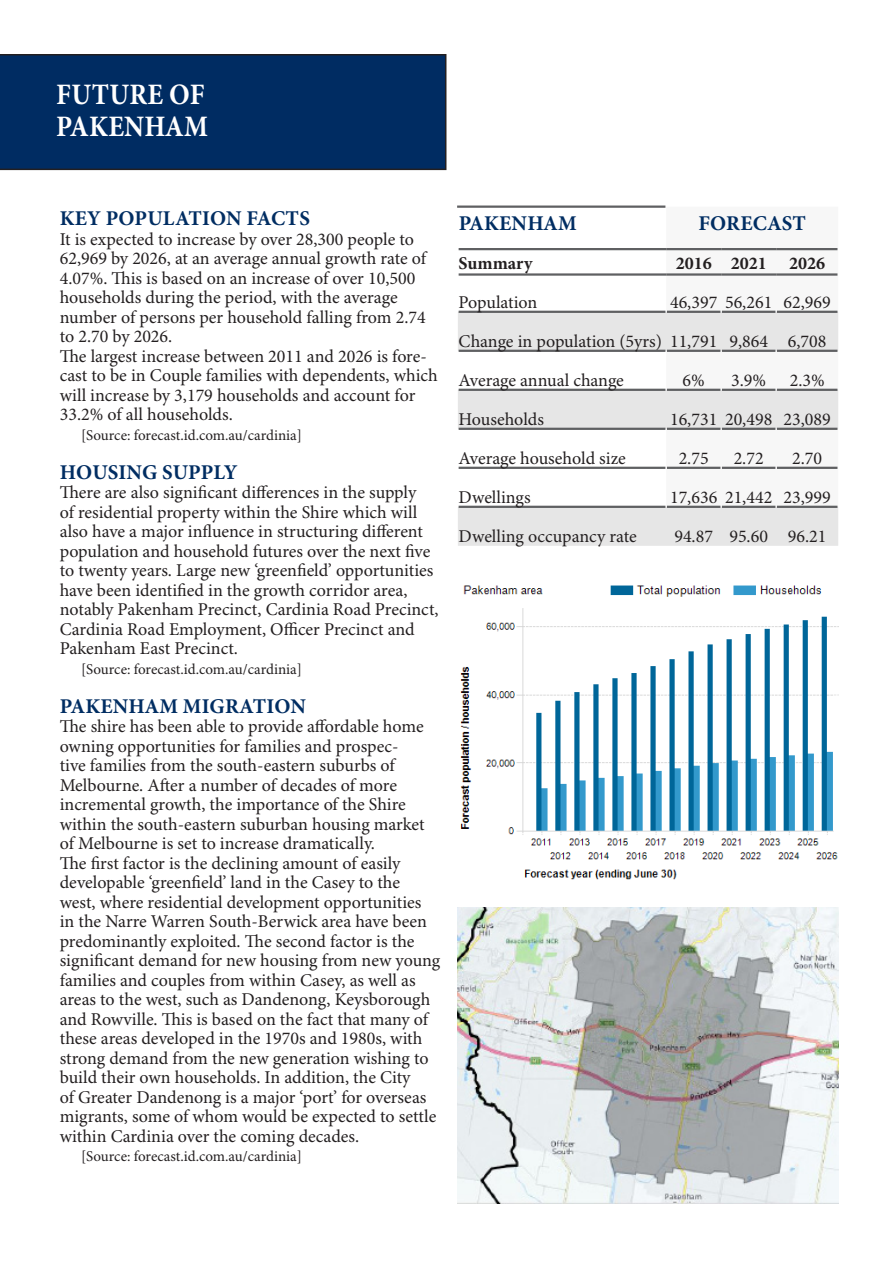
<style>
.page{position:relative;width:893px;height:1263px;background:#fff}
.page>*{position:absolute;margin:0;border:0;box-sizing:border-box;transform-origin:0 0}
.Page_Headers{font:700 29.7px/32.4px "Minion Pro";letter-spacing:.01em;color:#fff;scale:.91 1}
.Paragraph_Header{font:700 21px "Minion Pro";letter-spacing:.01em;color:#002d62}
.t1{font:18px/19.5px "Minion Pro";color:#231f20}
.t2{font:700 18px "Minion Pro";color:#231f20}
.t3{font:15px "Minion Pro";color:#231f20}
</style>
<div class="page">
<div style="left:0;top:54px;width:446px;height:116px;background:#002c62"></div>
<svg style="left:666px;top:248px;width:172px;height:64px"></svg>
<svg style="left:458px;top:312px;width:380px;height:234px;fill:#e6e6e6"></svg>
<hr style="left:457px;top:206px;width:208px;height:2px;background:#5f6062">
<hr style="left:459px;top:248px;width:207px;height:2px;background:#5f6062">
<hr style="left:666px;top:248px;width:55px;height:2px;background:#5f6062">
<hr style="left:721px;top:248px;width:55px;height:2px;background:#5f6062">
<hr style="left:776px;top:248px;width:61px;height:2px;background:#5f6062">
<hr style="left:459px;top:273px;width:207px;height:3px;background:#5f6062">
<hr style="left:666px;top:273px;width:55px;height:3px;background:#5f6062">
<hr style="left:721px;top:273px;width:55px;height:3px;background:#5f6062">
<hr style="left:776px;top:273px;width:61px;height:3px;background:#5f6062">
<hr style="left:459px;top:311px;width:206px;height:2px;background:#5f6062">
<hr style="left:667px;top:311px;width:53px;height:2px;background:#5f6062">
<hr style="left:722px;top:311px;width:53px;height:2px;background:#5f6062">
<hr style="left:777px;top:311px;width:60px;height:2px;background:#5f6062">
<hr style="left:459px;top:350px;width:206px;height:2px;background:#5f6062">
<hr style="left:667px;top:350px;width:53px;height:2px;background:#5f6062">
<hr style="left:722px;top:350px;width:53px;height:2px;background:#5f6062">
<hr style="left:777px;top:350px;width:60px;height:2px;background:#5f6062">
<hr style="left:459px;top:389px;width:206px;height:2px;background:#5f6062">
<hr style="left:667px;top:389px;width:53px;height:2px;background:#5f6062">
<hr style="left:722px;top:389px;width:53px;height:2px;background:#5f6062">
<hr style="left:777px;top:389px;width:60px;height:2px;background:#5f6062">
<hr style="left:459px;top:428px;width:206px;height:2px;background:#5f6062">
<hr style="left:667px;top:428px;width:53px;height:2px;background:#5f6062">
<hr style="left:722px;top:428px;width:53px;height:2px;background:#5f6062">
<hr style="left:777px;top:428px;width:60px;height:2px;background:#5f6062">
<hr style="left:459px;top:467px;width:206px;height:2px;background:#5f6062">
<hr style="left:667px;top:467px;width:53px;height:2px;background:#5f6062">
<hr style="left:722px;top:467px;width:53px;height:2px;background:#5f6062">
<hr style="left:777px;top:467px;width:60px;height:2px;background:#5f6062">
<hr style="left:459px;top:506px;width:206px;height:2px;background:#5f6062">
<hr style="left:667px;top:506px;width:53px;height:2px;background:#5f6062">
<hr style="left:722px;top:506px;width:53px;height:2px;background:#5f6062">
<hr style="left:777px;top:506px;width:60px;height:2px;background:#5f6062">
<img style="left:458px;top:908px;width:380px;height:295px">
<img style="left:460px;top:585px;width:379px;height:295px">
<p class="Page_Headers" style="left:56px;top:80px;width:168px">FUTURE OF<br>PAKENHAM</p>
<p class="Paragraph_Header" style="left:60px;top:206px;width:252px">KEY POPULATION FACTS</p>
<p class="t1" style="left:60px;top:230px;width:368px">It is expected to increase by over 28,300 people to 62,969 by 2026, at an average annual growth rate of 4.07%. This is based on an increase of over 10,500 households during the period, with the average number of persons per household falling from 2.74 to 2.70 by 2026.</p>
<p class="t1" style="left:60px;top:347px;width:379px">The largest increase between 2011 and 2026 is fore&shy;cast to be in Couple families with dependents, which will increase by 3,179 households and account for 33.2% of all households.</p>
<p class="t3" style="left:81px;top:426px;width:223px">[Source: forecast.id.com.au/cardinia]</p>
<p class="Paragraph_Header" style="left:60px;top:459px;width:179px">HOUSING SUPPLY</p>
<p class="t1" style="left:60px;top:483px;width:380px">There are also significant differences in the supply<br>of residential property within the Shire which will also have a major influence in structuring different population and household futures over the next five to twenty years. Large new ‘greenfield’ opportunities have been identified in the growth corridor area, notably Pakenham Precinct, Cardinia Road Precinct, Cardinia Road Employment, Officer Precinct and Pakenham East Precinct.</p>
<p class="t3" style="left:81px;top:660px;width:223px">[Source: forecast.id.com.au/cardinia]</p>
<p class="Paragraph_Header" style="left:60px;top:693px;width:248px">PAKENHAM MIGRATION</p>
<p class="t1" style="left:60px;top:717px;width:367px">The shire has been able to provide affordable home owning opportunities for families and prospec&shy;tive families from the south-eastern suburbs of Melbourne. After a number of decades of more incremental growth, the importance of the Shire within the south-eastern suburban housing market of Melbourne is set to increase dramatically.</p>
<p class="t1" style="left:60px;top:854px;width:382px">The first factor is the declining amount of easily developable ‘greenfield’ land in the Casey to the west, where residential development opportunities in the Narre Warren South-Berwick area have been predominantly exploited. The second factor is the significant demand for new housing from new young families and couples from within Casey, as well as areas to the west, such as Dandenong, Keysborough and Rowville. This is based on the fact that many of these areas developed in the 1970s and 1980s, with strong demand from the new generation wishing to build their own households. In addition, the City<br>of Greater Dandenong is a major ‘port’ for overseas migrants, some of whom would be expected to settle within Cardinia over the coming decades.</p>
<p class="t3" style="left:81px;top:1147px;width:223px">[Source: forecast.id.com.au/cardinia]</p>
<p class="Paragraph_Header" style="left:459px;top:210px;width:120px">PAKENHAM</p>
<p class="Paragraph_Header" style="left:698px;top:210px;width:109px">FORECAST</p>
<p class="t2" style="left:459px;top:252px;width:75px">Summary</p>
<p class="t2" style="left:676px;top:252px;width:37px">2016</p>
<p class="t2" style="left:731px;top:252px;width:37px">2021</p>
<p class="t2" style="left:789px;top:252px;width:37px">2026</p>
<p class="t1" style="left:459px;top:293px;width:80px">Population</p>
<p class="t1" style="left:670px;top:293px;width:104px">46,397 56,261</p>
<p class="t1" style="left:783px;top:293px;width:49px">62,969</p>
<p class="t1" style="left:459px;top:332px;width:260px">Change in population (5yrs) 11,791</p>
<p class="t1" style="left:729px;top:332px;width:40px">9,864</p>
<p class="t1" style="left:788px;top:332px;width:40px">6,708</p>
<p class="t1" style="left:459px;top:371px;width:167px">Average annual change</p>
<p class="t1" style="left:683px;top:371px;width:24px">6%</p>
<p class="t1" style="left:731px;top:371px;width:36px">3.9%</p>
<p class="t1" style="left:790px;top:371px;width:36px">2.3%</p>
<p class="t1" style="left:459px;top:410px;width:87px">Households</p>
<p class="t1" style="left:670px;top:410px;width:104px">16,731 20,498</p>
<p class="t1" style="left:783px;top:410px;width:49px">23,089</p>
<p class="t1" style="left:459px;top:449px;width:169px">Average household size</p>
<p class="t1" style="left:679px;top:449px;width:32px">2.75</p>
<p class="t1" style="left:734px;top:449px;width:32px">2.72</p>
<p class="t1" style="left:792px;top:449px;width:32px">2.70</p>
<p class="t1" style="left:459px;top:488px;width:74px">Dwellings</p>
<p class="t1" style="left:670px;top:488px;width:104px">17,636 21,442</p>
<p class="t1" style="left:783px;top:488px;width:49px">23,999</p>
<p class="t1" style="left:459px;top:527px;width:180px">Dwelling occupancy rate</p>
<p class="t1" style="left:674px;top:527px;width:40px">94.87</p>
<p class="t1" style="left:729px;top:527px;width:40px">95.60</p>
<p class="t1" style="left:788px;top:527px;width:40px">96.21</p>
</div>
